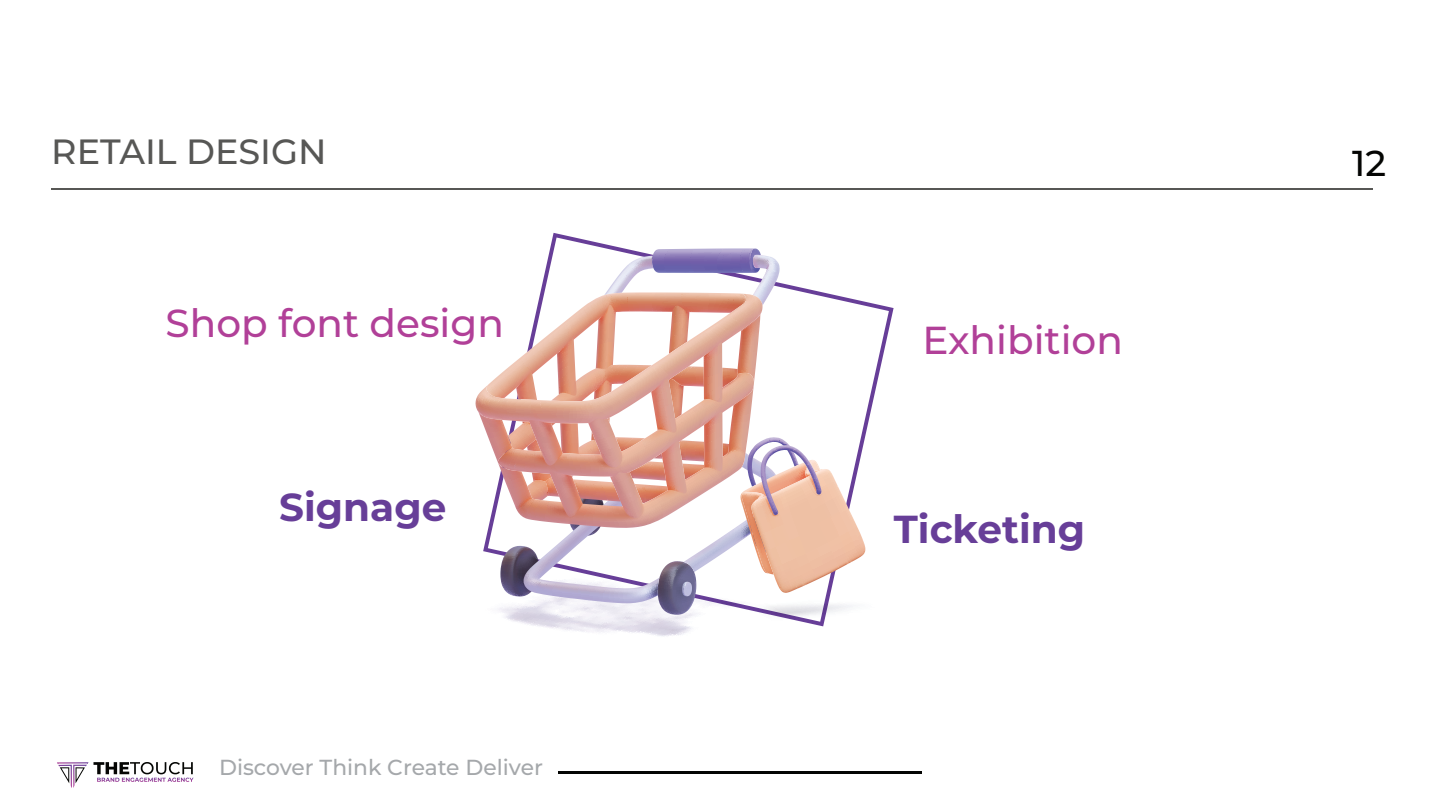
<style>
.page{position:relative;width:1440px;height:810px;background:#fff}
.page>*{position:absolute;margin:0;border:0;box-sizing:border-box;transform-origin:0 0}
.t1{font:500 39px "Montserrat";color:#b14098}
.t2{font:700 39px "Montserrat";color:#673e98}
.t3{font:500 36px "Montserrat";color:#040503}
.t4{font:500 35.03px "Montserrat";color:#575755}
.t5{font:500 21.75px "Montserrat";color:#a5a8ab}
</style>
<div class="page">
<hr style="left:51px;top:189px;width:1322px;height:1px;background:#575755">
<svg style="left:57px;top:762px;width:137px;height:26px"></svg>
<hr style="left:558px;top:771px;width:364px;height:3px;background:#040503">
<svg style="left:475px;top:248px;width:419px;height:388px"></svg>
<h3 class="t4" style="left:51px;top:128px;width:277px">RETAIL DESIGN</h3>
<h1 class="t1" style="left:166px;top:297px;width:340px">Shop font design</h1>
<h1 class="t2" style="left:279px;top:482px;width:168px">Signage</h1>
<p class="t5" style="left:219px;top:753px;width:325px">Discover Think Create Deliver</p>
<h1 class="t1" style="left:922px;top:314px;width:202px">Exhibition</h1>
<h1 class="t2" style="left:894px;top:503px;width:193px">Ticketing</h1>
<h2 class="t3" style="left:1352px;top:139px;width:35px">12</h2>
</div>
